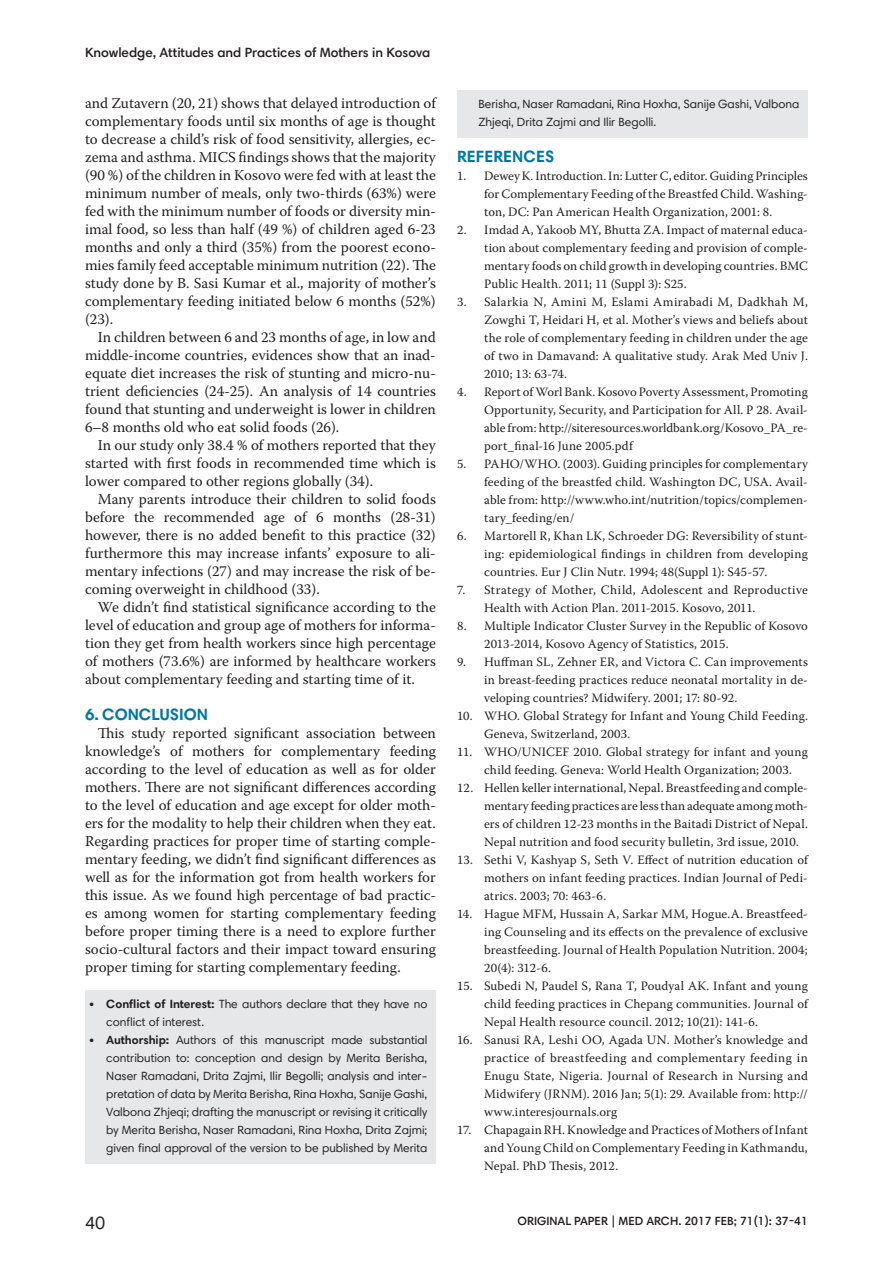
<style>
.page{position:relative;width:893px;height:1263px;background:#fff}
.page>*{position:absolute;margin:0;border:0;box-sizing:border-box;transform-origin:0 0}
.t1{font:18px "Harmonia Sans Std";color:#231f20}
.t2{font:700 16.5px "Harmonia Sans Std";color:#0077a3}
.t3{font:15px/18px "Warnock Pro";color:#231f20;text-align:justify}
.t4{font:600 13.5px "Harmonia Sans Std";color:#231f20}
.t5{font:12.75px/18px "Warnock Pro";letter-spacing:.01em;color:#231f20;text-align:justify}
.t6{font:12px/18px "Harmonia Sans Pro Cyr";color:#231f20}
.t7{font:600 12px "Harmonia Sans Std";color:#231f20}
.s1{font-weight:700}
</style>
<div class="page">
<div style="left:85px;top:991px;width:351px;height:47px;background:#e6e7e9"></div>
<div style="left:85px;top:1027px;width:351px;height:137px;background:#e6e7e9"></div>
<div style="left:457px;top:91px;width:351px;height:47px;background:#e6e7e9"></div>
<p class="t4" style="left:85px;top:44px;width:347px">Knowledge, Attitudes and Practices of Mothers in Kosova</p>
<p class="t3" style="left:85px;top:94px;width:352px">and Zutavern (20, 21) shows that delayed introduction of complementary foods until six months of age is thought to decrease a child’s risk of food sensitivity, allergies, ec&shy;zema and asthma. MICS findings shows that the majority (90 %) of the children in Kosovo were fed with at least the minimum number of meals, only two-thirds (63%) were fed with the minimum number of foods or diversity min&shy;imal food, so less than half (49 %) of children aged 6-23 months and only a third (35%) from the poorest econo&shy;mies family feed acceptable minimum nutrition (22). The study done by B. Sasi Kumar et al., majority of mother’s complementary feeding initiated below 6 months (52%) (23).</p>
<p class="t3" style="left:85px;top:328px;width:352px;text-indent:13px">In children between 6 and 23 months of age, in low and middle-income countries, evidences show that an inad&shy;equate diet increases the risk of stunting and micro-nu&shy;trient deficiencies (24-25). An analysis of 14 countries found that stunting and underweight is lower in children 6–8 months old who eat solid foods (26).</p>
<p class="t3" style="left:85px;top:436px;width:352px;text-indent:13px">In our study only 38.4 % of mothers reported that they started with first foods in recommended time which is lower compared to other regions globally (34).</p>
<p class="t3" style="left:85px;top:490px;width:352px;text-indent:13px">Many parents introduce their children to solid foods before the recommended age of 6 months (28-31) however, there is no added benefit to this practice (32) furthermore this may increase infants’ exposure to ali&shy;mentary infections (27) and may increase the risk of be&shy;coming overweight in childhood (33).</p>
<p class="t3" style="left:85px;top:598px;width:352px;text-indent:13px">We didn’t find statistical significance according to the level of education and group age of mothers for informa&shy;tion they get from health workers since high percentage of mothers (73.6%) are informed by healthcare workers about complementary feeding and starting time of it.</p>
<p class="t2" style="left:85px;top:704px;width:124px">6. CONCLUSION</p>
<p class="t3" style="left:85px;top:724px;width:352px;text-indent:13px">This study reported significant association between knowledge’s of mothers for complementary feeding according to the level of education as well as for older mothers. There are not significant differences according to the level of education and age except for older moth&shy;ers for the modality to help their children when they eat.<br>Regarding practices for proper time of starting comple&shy;mentary feeding, we didn’t find significant differences as well as for the information got from health workers for this issue. As we found high percentage of bad practic&shy;es among women for starting complementary feeding before proper timing there is a need to explore further socio-cultural factors and their impact toward ensuring proper timing for starting complementary feeding.</p>
<p class="t6" style="left:106px;top:995px;width:323px;text-indent:-17px"><span class="s1">• Conflict of Interest:</span> The authors declare that they have no conflict of interest.</p>
<p class="t6" style="left:106px;top:1031px;width:323px;text-align:justify;text-indent:-17px"><span class="s1">• Authorship:</span> Authors of this manuscript made substantial contribution to: conception and design by Merita Berisha, Naser Ramadani, Drita Zajmi, Ilir Begolli; analysis and inter&shy;pretation of data by Merita Berisha, Rina Hoxha, Sanije Gashi, Valbona Zhjeqi; drafting the manuscript or revising it critically by Merita Berisha, Naser Ramadani, Rina Hoxha, Drita Zajmi; given final approval of the version to be published by Merita</p>
<p class="t6" style="left:478px;top:95px;width:323px">Berisha, Naser Ramadani, Rina Hoxha, Sanije Gashi, Valbona<br>Zhjeqi, Drita Zajmi and Ilir Begolli.</p>
<p class="t2" style="left:457px;top:146px;width:99px">REFERENCES</p>
<p class="t5" style="left:484px;top:167px;width:325px;text-indent:-27px">1. Dewey K. Introduction. In: Lutter C, editor. Guiding Principles for Complementary Feeding of the Breastfed Child. Washing&shy;ton, DC: Pan American Health Organization, 2001: 8.</p>
<p class="t5" style="left:484px;top:221px;width:325px;text-indent:-27px">2. Imdad A, Yakoob MY, Bhutta ZA. Impact of maternal educa&shy;tion about complementary feeding and provision of comple&shy;mentary foods on child growth in developing countries. BMC Public Health. 2011; 11 (Suppl 3): S25.</p>
<p class="t5" style="left:484px;top:293px;width:325px;text-indent:-27px">3. Salarkia N, Amini M, Eslami Amirabadi M, Dadkhah M, Zowghi T, Heidari H, et al. Mother’s views and beliefs about the role of complementary feeding in children under the age of two in Damavand: A qualitative study. Arak Med Univ J.<br>2010; 13: 63-74.</p>
<p class="t5" style="left:484px;top:383px;width:325px;text-indent:-27px">4. Report of Worl Bank. Kosovo Poverty Assessment, Promoting Opportunity, Security, and Participation for All. P 28. Avail&shy;able from: http://siteresources.worldbank.org/Kosovo_PA_re&shy;port_final-16 June 2005.pdf</p>
<p class="t5" style="left:484px;top:455px;width:325px;text-indent:-27px">5. PAHO/WHO. (2003). Guiding principles for complementary feeding of the breastfed child. Washington DC, USA. Avail&shy;able from: http://www.who.int/nutrition/topics/complemen&shy;tary_feeding/en/</p>
<p class="t5" style="left:484px;top:527px;width:325px;text-indent:-27px">6. Martorell R, Khan LK, Schroeder DG: Reversibility of stunt&shy;ing: epidemiological findings in children from developing countries. Eur J Clin Nutr. 1994; 48(Suppl 1): S45-57.</p>
<p class="t5" style="left:484px;top:581px;width:325px;text-indent:-27px">7. Strategy of Mother, Child, Adolescent and Reproductive<br>Health with Action Plan. 2011-2015. Kosovo, 2011.</p>
<p class="t5" style="left:484px;top:617px;width:325px;text-indent:-27px">8. Multiple Indicator Cluster Survey in the Republic of Kosovo<br>2013-2014, Kosovo Agency of Statistics, 2015.</p>
<p class="t5" style="left:484px;top:653px;width:325px;text-indent:-27px">9. Huffman SL, Zehner ER, and Victora C. Can improvements in breast-feeding practices reduce neonatal mortality in de&shy;veloping countries? Midwifery. 2001; 17: 80-92.</p>
<p class="t5" style="left:484px;top:707px;width:325px;text-indent:-27px">10. WHO. Global Strategy for Infant and Young Child Feeding.<br>Geneva, Switzerland, 2003.</p>
<p class="t5" style="left:484px;top:743px;width:325px;text-indent:-27px">11. WHO/UNICEF 2010. Global strategy for infant and young child feeding. Geneva: World Health Organization; 2003.</p>
<p class="t5" style="left:484px;top:779px;width:325px;text-indent:-27px">12. Hellen keller international, Nepal. Breastfeeding and comple&shy;mentary feeding practices are less than adequate among moth&shy;ers of children 12-23 months in the Baitadi District of Nepal.<br>Nepal nutrition and food security bulletin, 3rd issue, 2010.</p>
<p class="t5" style="left:484px;top:851px;width:325px;text-indent:-27px">13. Sethi V, Kashyap S, Seth V. Effect of nutrition education of mothers on infant feeding practices. Indian Journal of Pedi&shy;atrics. 2003; 70: 463-6.</p>
<p class="t5" style="left:484px;top:905px;width:325px;text-indent:-27px">14. Hague MFM, Hussain A, Sarkar MM, Hogue.A. Breastfeed&shy;ing Counseling and its effects on the prevalence of exclusive breastfeeding. Journal of Health Population Nutrition. 2004; 20(4): 312-6.</p>
<p class="t5" style="left:484px;top:977px;width:325px;text-indent:-27px">15. Subedi N, Paudel S, Rana T, Poudyal AK. Infant and young child feeding practices in Chepang communities. Journal of Nepal Health resource council. 2012; 10(21): 141-6.</p>
<p class="t5" style="left:484px;top:1031px;width:325px;text-indent:-27px">16. Sanusi RA, Leshi OO, Agada UN. Mother’s knowledge and practice of breastfeeding and complementary feeding in Enugu State, Nigeria. Journal of Research in Nursing and Midwifery (JRNM). 2016 Jan; 5(1): 29. Available from: http:// www.interesjournals.org</p>
<p class="t5" style="left:484px;top:1121px;width:325px;text-indent:-27px">17. Chapagain RH. Knowledge and Practices of Mothers of Infant and Young Child on Complementary Feeding in Kathmandu, Nepal. PhD Thesis, 2012.</p>
<h1 class="t1" style="left:85px;top:1212px;width:22px">40</h1>
<p class="t7" style="left:518px;top:1213px;width:292px">ORIGINAL PAPER | Med Arch. 2017 Feb; 71(1): 37-41</p>
</div>
